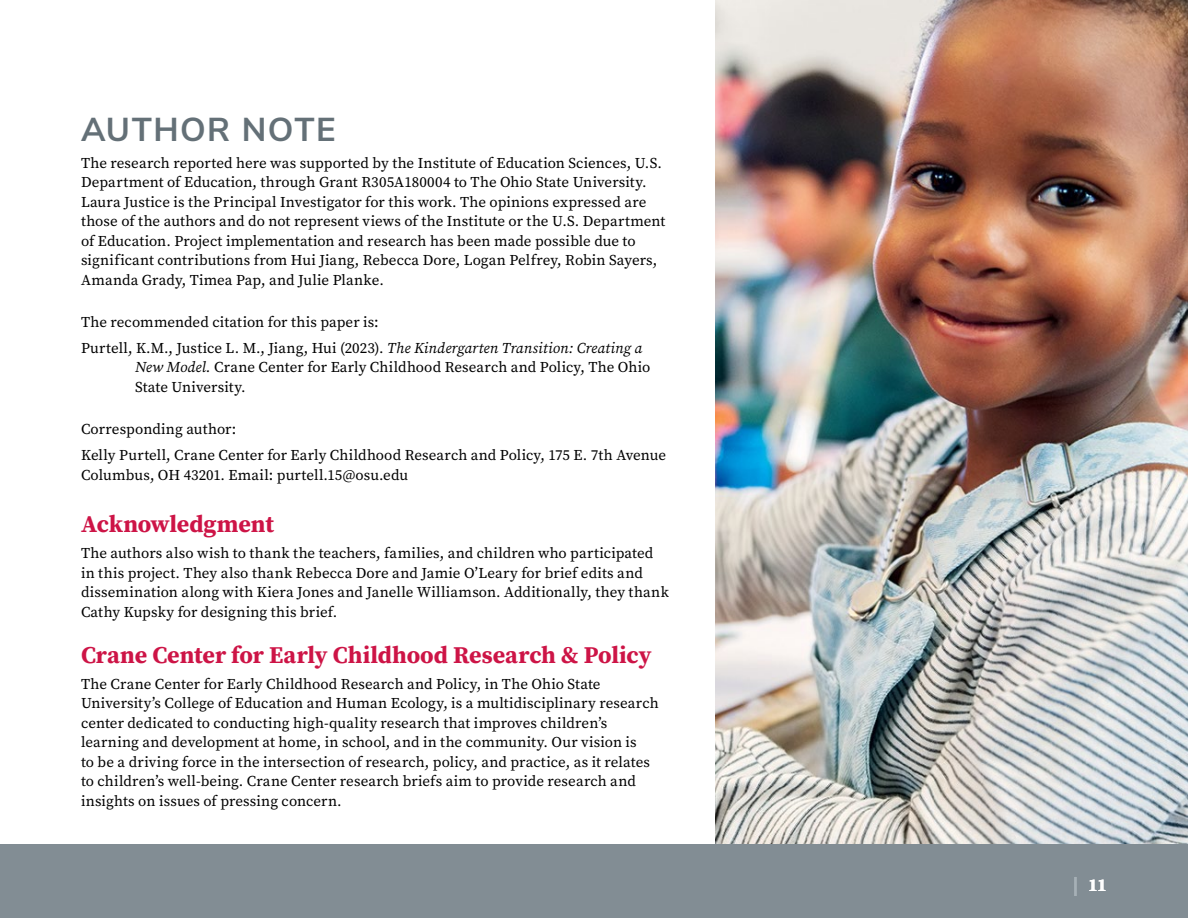
<style>
.page{position:relative;width:1188px;height:918px;background:#fff}
.page>*{position:absolute;margin:0;border:0;box-sizing:border-box;transform-origin:0 0}
.t1{font:700 33px "Buckeye Sans";letter-spacing:.045em;color:#647077}
.t2{font:700 24px "Buckeye Serif";letter-spacing:-.005em;color:#cd1446}
.t3{font:700 18px "Buckeye Serif";color:#fff}
.t4{font:15px/19.5px "Buckeye Serif";letter-spacing:.005em;color:#000}
.s1{font-style:italic}
.s2{font-family:"Buckeye Sans";font-weight:400;font-size:27px;color:#a7b1b7}
</style>
<div class="page">
<div style="left:0;top:844px;width:1188px;height:74px;background:#828d94"></div>
<img style="left:716px;top:0;width:472px;height:844px">
<h1 class="t1" style="left:81px;top:106px;width:256px">AUTHOR NOTE</h1>
<p class="t4" style="left:81px;top:153px;width:586px">The research reported here was supported by the Institute of Education Sciences, U.S.<br>Department of Education, through Grant R305A180004 to The Ohio State University.<br>Laura Justice is the Principal Investigator for this work. The opinions expressed are those of the authors and do not represent views of the Institute or the U.S. Department of Education. Project implementation and research has been made possible due to significant contributions from Hui Jiang, Rebecca Dore, Logan Pelfrey, Robin Sayers, Amanda Grady, Timea Pap, and Julie Planke.</p>
<p class="t4" style="left:81px;top:308px;width:563px;line-height:26.2px">The recommended citation for this paper is:<br>Purtell, K.M., Justice L. M., Jiang, Hui (2023). <span class="s1">The Kindergarten Transition: Creating a</span></p>
<p class="t4" style="left:135px;top:358px;width:517px"><span class="s1">New Model.</span> Crane Center for Early Childhood Research and Policy, The Ohio<br>State University.</p>
<p class="t4" style="left:81px;top:416px;width:587px;line-height:26.2px">Corresponding author:<br>Kelly Purtell, Crane Center for Early Childhood Research and Policy, 175 E. 7th Avenue</p>
<p class="t4" style="left:81px;top:465px;width:329px">Columbus, OH 43201. Email: purtell.15@osu.edu</p>
<h2 class="t2" style="left:81px;top:507px;width:194px">Acknowledgment</h2>
<p class="t4" style="left:81px;top:544px;width:589px">The authors also wish to thank the teachers, families, and children who participated in this project. They also thank Rebecca Dore and Jamie O’Leary for brief edits and dissemination along with Kiera Jones and Janelle Williamson. Additionally, they thank Cathy Kupsky for designing this brief.</p>
<h2 class="t2" style="left:81px;top:638px;width:572px">Crane Center for Early Childhood Research &amp; Policy</h2>
<p class="t4" style="left:81px;top:674px;width:579px">The Crane Center for Early Childhood Research and Policy, in The Ohio State University’s College of Education and Human Ecology, is a multidisciplinary research center dedicated to conducting high-quality research that improves children’s learning and development at home, in school, and in the community. Our vision is<br>to be a driving force in the intersection of research, policy, and practice, as it relates to children’s well-being. Crane Center research briefs aim to provide research and insights on issues of pressing concern.</p>
<p class="t3" style="left:1072px;top:873px;width:36px"><span class="s2">l</span> 11</p>
</div>
